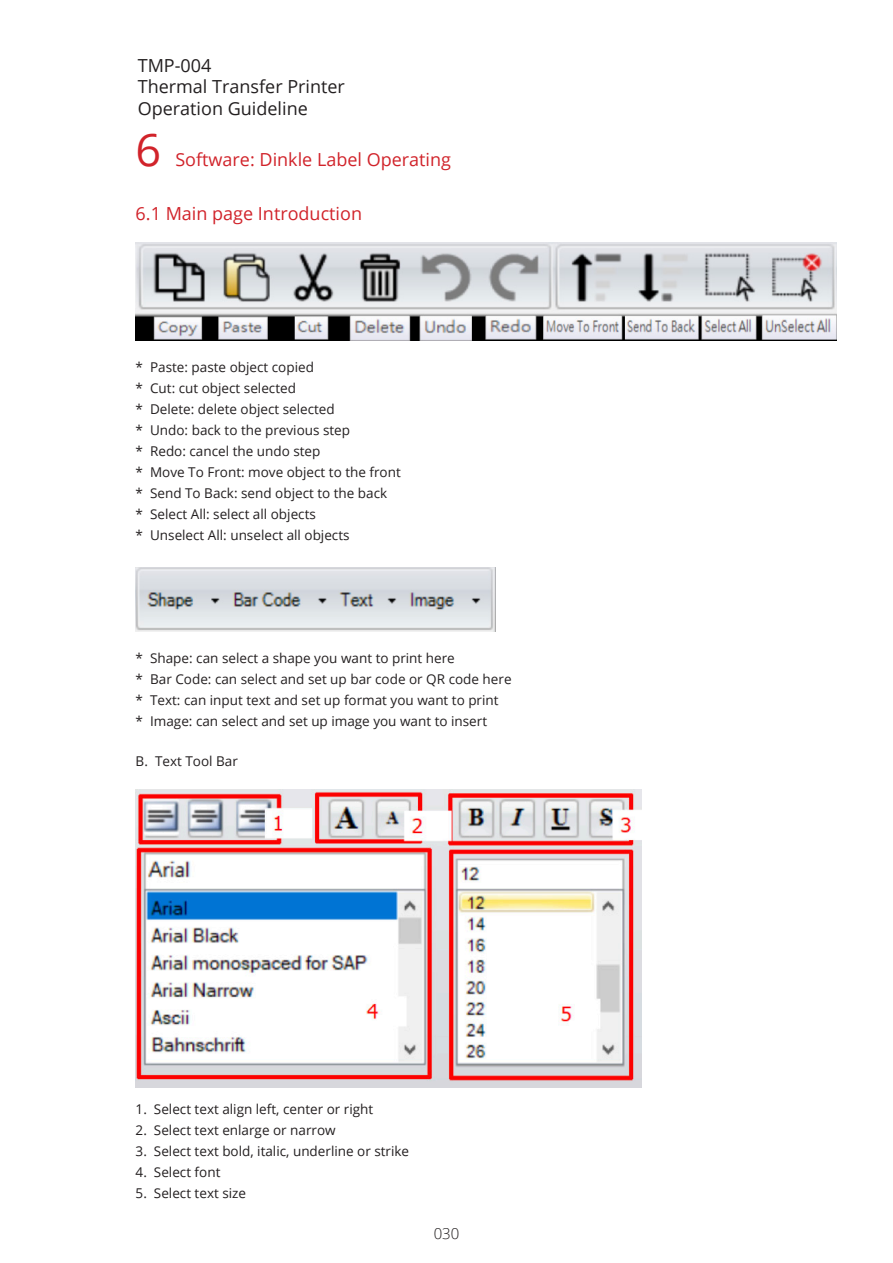
<style>
.page{position:relative;width:893px;height:1263px;background:#fff}
.page>*{position:absolute;margin:0;border:0;box-sizing:border-box;transform-origin:0 0}
.t1{font:45px "Open Sans";color:#d1232a}
.t2{font:18px "Open Sans";color:#d1232a}
.t3{font:18px "Open Sans";color:#231f20}
.t4{font:300 15px "Open Sans";color:#231f20}
.t5{font:13.5px "Open Sans";color:#231f20}
</style>
<div class="page">
<img style="left:136px;top:789px;width:506px;height:298px">
<img style="left:136px;top:243px;width:700px;height:98px">
<img style="left:136px;top:568px;width:359px;height:63px">
<p class="t3" style="left:138px;top:53px;width:75px">TMP-004</p>
<p class="t3" style="left:138px;top:74px;width:209px">Thermal Transfer Printer</p>
<p class="t3" style="left:138px;top:96px;width:172px">Operation Guideline</p>
<p class="t1" style="left:136px;top:119px;width:27px">6</p>
<p class="t2" style="left:175px;top:147px;width:277px">Software: Dinkle Label Operating</p>
<p class="t2" style="left:136px;top:201px;width:228px">6.1 Main page Introduction</p>
<p class="t5" style="left:136px;top:358px;width:180px">* Paste: paste object copied</p>
<p class="t5" style="left:136px;top:379px;width:162px">* Cut: cut object selected</p>
<p class="t5" style="left:136px;top:400px;width:201px">* Delete: delete object selected</p>
<p class="t5" style="left:136px;top:421px;width:216px">* Undo: back to the previous step</p>
<p class="t5" style="left:136px;top:442px;width:186px">* Redo: cancel the undo step</p>
<p class="t5" style="left:136px;top:463px;width:267px">* Move To Front: move object to the front</p>
<p class="t5" style="left:136px;top:484px;width:253px">* Send To Back: send object to the back</p>
<p class="t5" style="left:136px;top:505px;width:182px">* Select All: select all objects</p>
<p class="t5" style="left:136px;top:526px;width:215px">* Unselect All: unselect all objects</p>
<p class="t5" style="left:136px;top:648px;width:321px">* Shape: can select a shape you want to print here</p>
<p class="t5" style="left:136px;top:669px;width:377px">* Bar Code: can select and set up bar code or QR code here</p>
<p class="t5" style="left:136px;top:690px;width:364px">* Text: can input text and set up format you want to print</p>
<p class="t5" style="left:136px;top:711px;width:353px">* Image: can select and set up image you want to insert</p>
<p class="t5" style="left:136px;top:752px;width:104px">B. Text Tool Bar</p>
<p class="t5" style="left:136px;top:1100px;width:239px">1. Select text align left, center or right</p>
<p class="t5" style="left:136px;top:1121px;width:202px">2. Select text enlarge or narrow</p>
<p class="t5" style="left:136px;top:1142px;width:275px">3. Select text bold, italic, underline or strike</p>
<p class="t5" style="left:136px;top:1163px;width:86px">4. Select font</p>
<p class="t5" style="left:136px;top:1184px;width:112px">5. Select text size</p>
<p class="t4" style="left:434px;top:1223px;width:27px">030</p>
</div>
